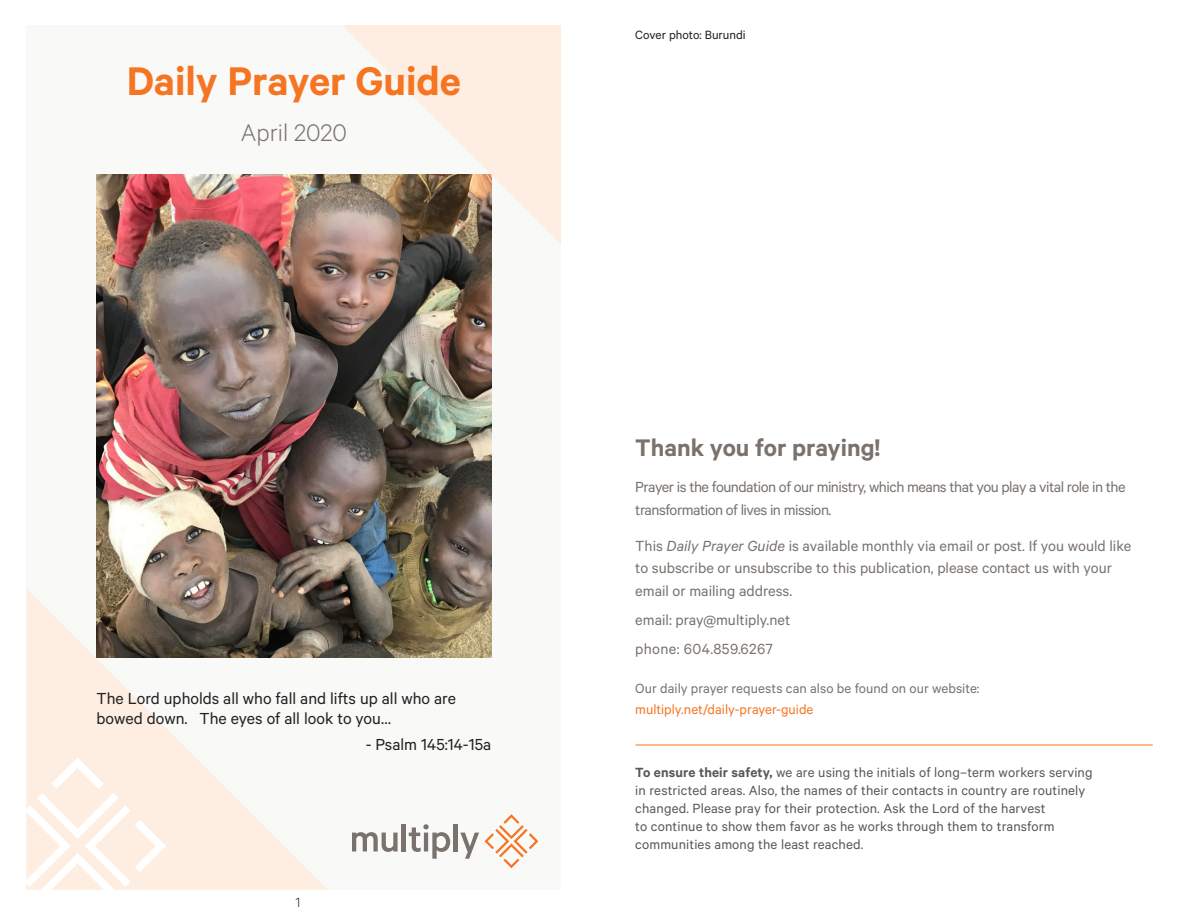
<style>
.page{position:relative;width:1188px;height:918px;background:#fff}
.page>*{position:absolute;margin:0;border:0;box-sizing:border-box;transform-origin:0 0}
.t1{font:600 45px "Calibre";color:#f57523}
.t2{font:600 27px "Calibre";color:#79726d}
.t3{font:300 27px "Calibre";color:#79726d}
.Weekday_Scripture{font:18px/19.5px "Calibre";color:#231f20}
.t4{font:16.5px/22.5px "Calibre";color:#79726d}
.t5{font:16.5px/22.5px "Calibre";letter-spacing:-.03em;color:#79726d}
.t6{font:16.5px "Calibre";letter-spacing:.02em;color:#79726d}
.t7{font:15px/18px "Calibre";letter-spacing:.01em;color:#57585a}
.t8{font:15px "Calibre";color:#79726d}
.t9{font:15px "Calibre";color:#f57523}
.t10{font:300 15px "Calibre";color:#231f20}
.Weekday_Body{font:13.5px "Calibre";color:#231f20}
.s1{font-style:italic}
.s2{font-weight:600}
</style>
<div class="page">
<hr style="left:635px;top:745px;width:518px;height:1px;background:#f57523">
<div style="left:27px;top:25px;width:534px;height:864px;background:#f9f9f8"></div>
<img style="left:97px;top:175px;width:394px;height:483px">
<svg style="left:342px;top:25px;width:219px;height:219px;fill:#fbeee1"></svg>
<svg style="left:27px;top:589px;width:300px;height:300px"></svg>
<svg style="left:352px;top:832px;width:46px;height:20px"></svg>
<hr style="left:402px;top:824px;width:4px;height:27px;background:#79726d">
<svg style="left:409px;top:824px;width:41px;height:35px"></svg>
<div style="left:453px;top:824px;width:5px;height:27px;background:#79726d"></div>
<svg style="left:460px;top:814px;width:78px;height:54px"></svg>
<svg style="left:26px;top:758px;width:140px;height:132px"></svg>
<p class="t1" style="left:127px;top:54px;width:336px">Daily Prayer Guide</p>
<p class="t3" style="left:241px;top:117px;width:108px">April 2020</p>
<p class="Weekday_Scripture" style="left:97px;top:688px;width:361px">The Lord upholds all who fall and lifts up all who are bowed down. The eyes of all look to you…</p>
<p class="Weekday_Scripture" style="left:366px;top:734px;width:127px">- Psalm 145:14-15a</p>
<p class="t10" style="left:296px;top:893px;width:6px">1</p>
<p class="Weekday_Body" style="left:635px;top:27px;width:112px">Cover photo: Burundi</p>
<p class="t2" style="left:635px;top:432px;width:247px">Thank you for praying!</p>
<p class="t5" style="left:635px;top:475px;width:492px">Prayer is the foundation of our ministry, which means that you play a vital role in the transformation of lives in mission.</p>
<p class="t4" style="left:635px;top:534px;width:498px">This <span class="s1">Daily Prayer Guide</span> is available monthly via email or post. If you would like to subscribe or unsubscribe to this publication, please contact us with your email or mailing address.</p>
<p class="t4" style="left:635px;top:608px;width:156px">email: pray@multiply.net</p>
<p class="t6" style="left:635px;top:639px;width:139px">phone: 604.859.6267</p>
<p class="t8" style="left:635px;top:680px;width:346px">Our daily prayer requests can also be found on our website:</p>
<p class="t9" style="left:635px;top:701px;width:180px">multiply.net/daily-prayer-guide</p>
<p class="t7" style="left:635px;top:763px;width:459px"><span class="s2">To ensure their safety,</span> we are using the initials of long–term workers serving in restricted areas. Also, the names of their contacts in country are routinely changed. Please pray for their protection. Ask the Lord of the harvest<br>to continue to show them favor as he works through them to transform communities among the least reached.</p>
</div>
